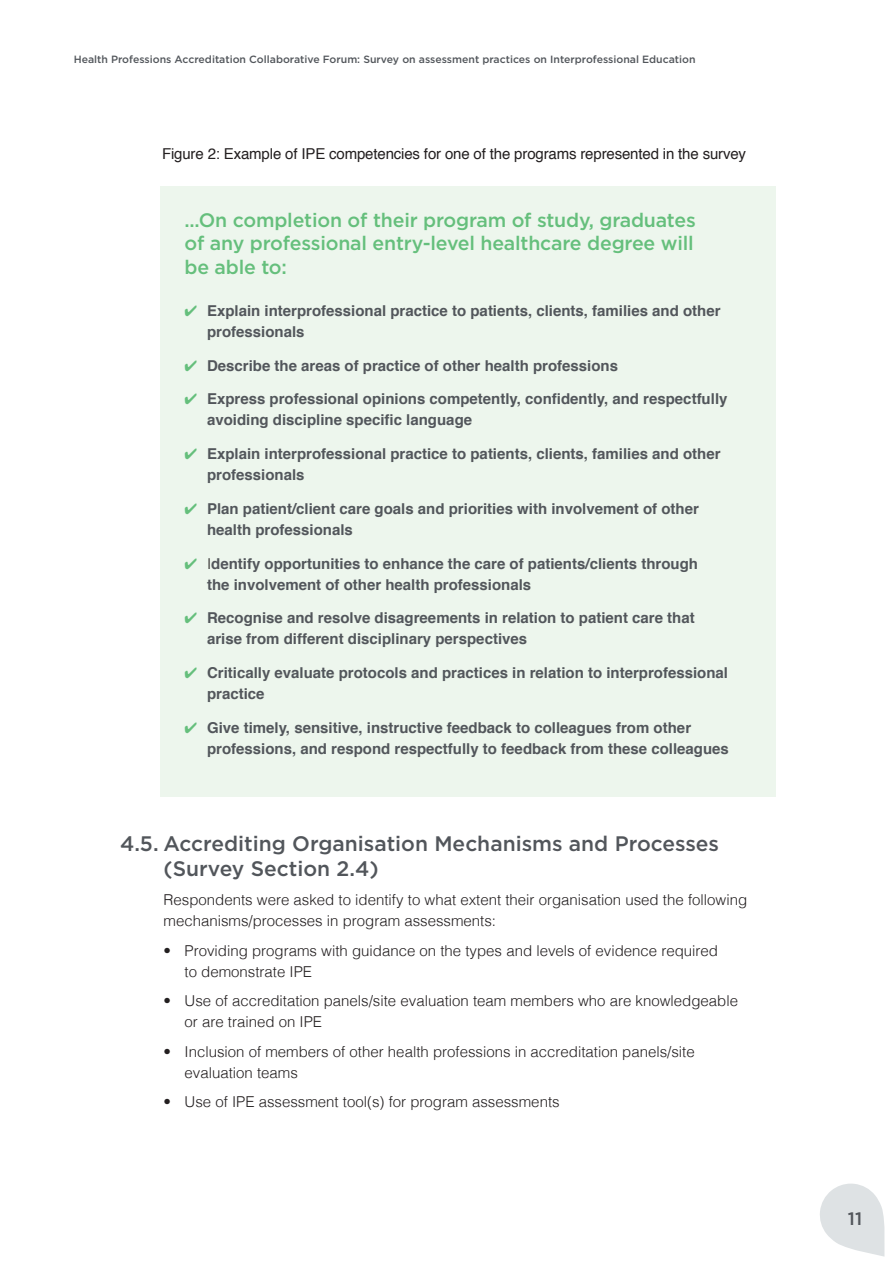
<style>
.page{position:relative;width:893px;height:1263px;background:#fff}
.page>*{position:absolute;margin:0;border:0;box-sizing:border-box;transform-origin:0 0}
.t1{font:500 21px/25.2px "Gotham HTF";color:#52565b}
.t2{font:500 19.5px/23.4px "Gotham HTF";letter-spacing:-.01em;color:#65bf7c;text-align:justify}
.t3{font:500 18px "Gotham HTF";color:#52565b}
.t4{font:700 15px/21px "Helvetica";color:#52565b}
.t5{font:300 15px/21px "Helvetica";color:#231f20}
.t6{font:15px "Helvetica";letter-spacing:-.01em;color:#231f20}
.t7{font:500 10.5px "Gotham HTF";color:#52565b}
.s1{color:#65bf7c}
.s2{font-weight:300;color:#231f20}
</style>
<div class="page">
<div style="left:160px;top:186px;width:615px;height:611px;background:#edf6ed"></div>
<svg style="left:820px;top:1183px;width:64px;height:73px"></svg>
<p class="t7" style="left:74px;top:53px;width:623px">Health Professions Accreditation Collaborative Forum: Survey on assessment practices on Interprofessional Education</p>
<p class="t6" style="left:162px;top:142px;width:586px">Figure 2: Example of IPE competencies for one of the programs represented in the survey</p>
<p class="t2" style="left:185px;top:208px;width:513px">...On completion of their program of study, graduates of any professional entry-level healthcare degree will be able to:</p>
<p class="t4" style="left:207px;top:300px;width:515px;text-indent:-23px"><span class="s1">✔</span> Explain interprofessional practice to patients, clients, families and other professionals</p>
<p class="t4" style="left:185px;top:355px;width:435px"><span class="s1">✔</span> Describe the areas of practice of other health professions</p>
<p class="t4" style="left:207px;top:389px;width:522px;text-indent:-23px"><span class="s1">✔</span> Express professional opinions competently, confidently, and respectfully avoiding discipline specific language</p>
<p class="t4" style="left:207px;top:444px;width:515px;text-indent:-23px"><span class="s1">✔</span> Explain interprofessional practice to patients, clients, families and other professionals</p>
<p class="t4" style="left:207px;top:498px;width:493px;text-indent:-23px"><span class="s1">✔</span> Plan patient/client care goals and priorities with involvement of other health professionals</p>
<p class="t4" style="left:207px;top:553px;width:492px;text-indent:-23px"><span class="s1">✔</span> <span class="s2">I</span>dentify opportunities to enhance the care of patients/clients through the involvement of other health professionals</p>
<p class="t4" style="left:207px;top:608px;width:489px;text-indent:-23px"><span class="s1">✔</span> Recognise and resolve disagreements in relation to patient care that arise from different disciplinary perspectives</p>
<p class="t4" style="left:207px;top:663px;width:522px;text-indent:-23px"><span class="s1">✔</span> Critically evaluate protocols and practices in relation to interprofessional practice</p>
<p class="t4" style="left:207px;top:717px;width:523px;text-indent:-23px"><span class="s1">✔</span> Give timely, sensitive, instructive feedback to colleagues from other professions, and respond respectfully to feedback from these colleagues</p>
<p class="t1" style="left:164px;top:830px;width:557px;text-indent:-44px">4.5. Accrediting Organisation Mechanisms and Processes (Survey Section 2.4)</p>
<p class="t5" style="left:164px;top:888px;width:585px">Respondents were asked to identify to what extent their organisation used the following mechanisms/processes in program assessments:</p>
<p class="t5" style="left:185px;top:939px;width:535px;text-indent:-21px">• Providing programs with guidance on the types and levels of evidence required to demonstrate IPE</p>
<p class="t5" style="left:185px;top:989px;width:555px;text-indent:-21px">• Use of accreditation panels/site evaluation team members who are knowledgeable or are trained on IPE</p>
<p class="t5" style="left:185px;top:1040px;width:512px;text-indent:-21px">• Inclusion of members of other health professions in accreditation panels/site evaluation teams</p>
<p class="t5" style="left:164px;top:1090px;width:398px">• Use of IPE assessment tool(s) for program assessments</p>
<p class="t3" style="left:848px;top:1208px;width:16px">11</p>
</div>
